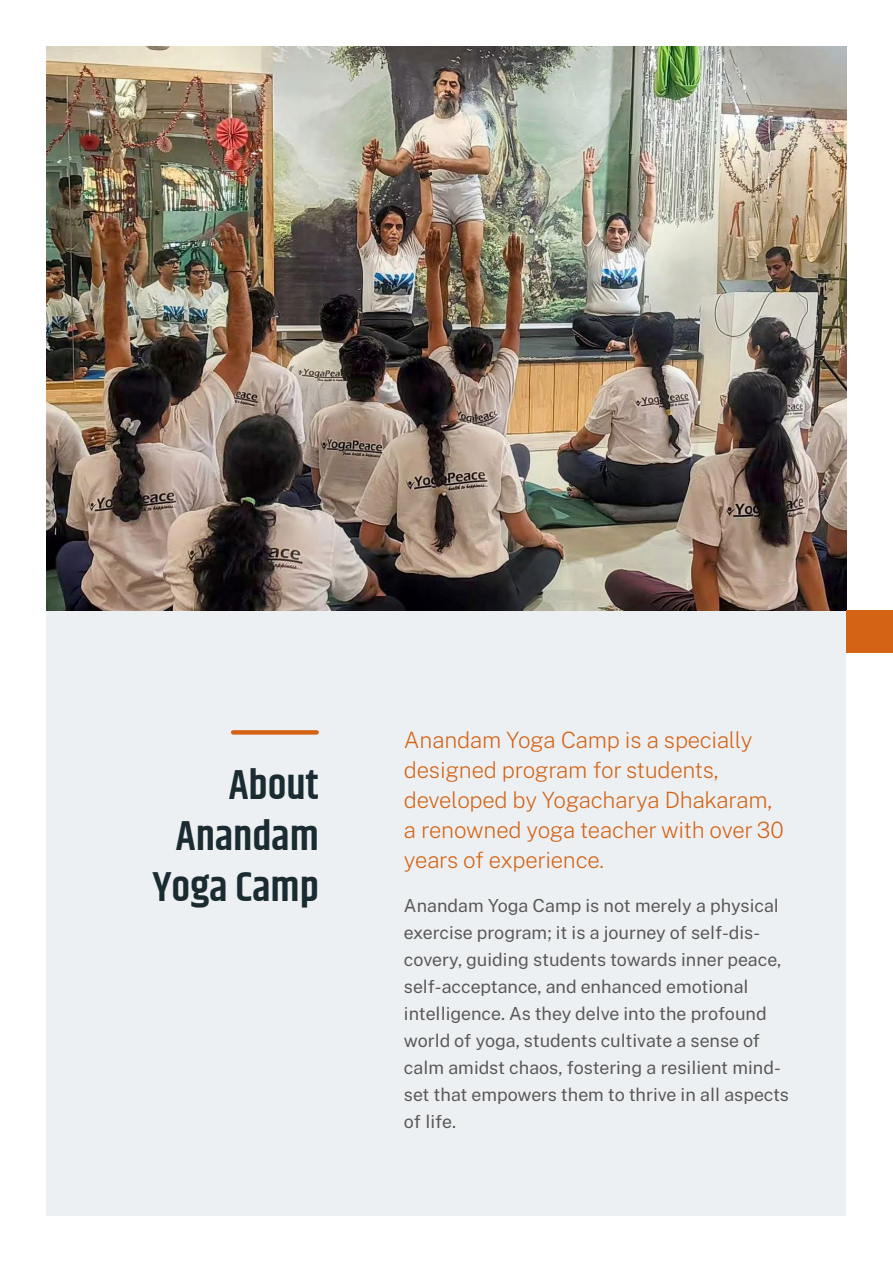
<style>
.page{position:relative;width:893px;height:1263px;background:#fff}
.page>*{position:absolute;margin:0;border:0;box-sizing:border-box;transform-origin:0 0}
.t1{font:600 42px/51px "Khand";color:#1a2b31;text-align:right}
.t2{font:200 22.5px/30px "Public Sans";letter-spacing:-.01em;color:#d46316}
.t3{font:18px/27px "Public Sans";color:#575756}
</style>
<div class="page">
<div style="left:47px;top:610px;width:799px;height:606px;background:#edf0f2"></div>
<img style="left:47px;top:47px;width:799px;height:563px">
<div style="left:846px;top:610px;width:47px;height:43px;background:#d46316"></div>
<div style="left:233px;top:730px;width:84px;height:5px;background:#d46316"></div>
<h1 class="t1" style="left:153px;top:762px;width:168px">About<br>Anandam<br>Yoga Camp</h1>
<p class="t2" style="left:404px;top:723px;width:381px">Anandam Yoga Camp is a specially designed program for students, developed by Yogacharya Dhakaram, a renowned yoga teacher with over 30 years of experience.</p>
<p class="t3" style="left:404px;top:891px;width:387px">Anandam Yoga Camp is not merely a physical exercise program; it is a journey of self-dis&shy;covery, guiding students towards inner peace, self-acceptance, and enhanced emotional intelligence. As they delve into the profound world of yoga, students cultivate a sense of calm amidst chaos, fostering a resilient mind&shy;set that empowers them to thrive in all aspects of life.</p>
</div>
